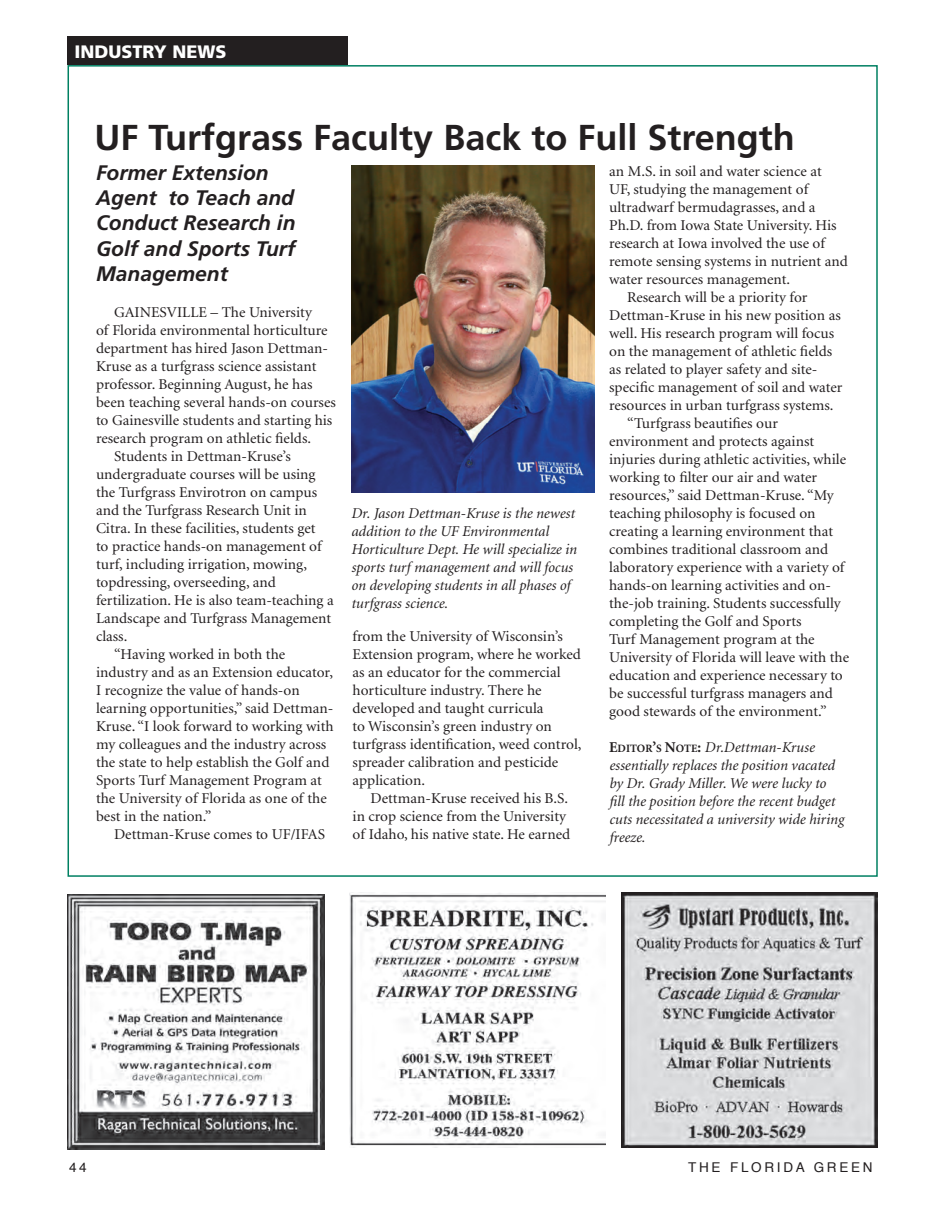
<style>
.page{position:relative;width:945px;height:1215px;background:#fff}
.page>*{position:absolute;margin:0;border:0;box-sizing:border-box;transform-origin:0 0}
.t1{font:700 54px "Helvetica";color:#231f20}
.t2{font:700 36px "Frutiger";color:#231f20}
.t3{font:italic 700 21px/25.2px "Frutiger";color:#231f20}
.t4{font:900 18px "Frutiger";color:#fff}
.t5{font:15px/18px "Minion";color:#231f20}
.t6{font:italic 15px/18px "Minion";color:#231f20}
.t7{font:13.5px "Helvetica";letter-spacing:.2em;color:#231f20}
.s1{font-weight:700;font-style:normal}
.s2{font-weight:700;font-style:normal;font-size:11.25px}
</style>
<div class="page">
<img style="left:68px;top:894px;width:256px;height:255px">
<img style="left:349px;top:893px;width:257px;height:253px">
<img style="left:621px;top:893px;width:256px;height:255px">
<div style="left:68px;top:36px;width:280px;height:29px;background:#231f20"></div>
<img style="left:351px;top:165px;width:243px;height:328px">
<p class="t4" style="left:75px;top:41px;width:153px">INDUSTRY NEWS</p>
<h2 class="t2" style="left:94px;top:116px;width:702px">UF Turfgrass Faculty Back to Full Strength</h2>
<h3 class="t3" style="left:96px;top:160px;width:201px">Former Extension<br>Agent to Teach and<br>Conduct Research in<br>Golf and Sports Turf<br>Management</h3>
<p class="t5" style="left:114px;top:304px;width:199px">GAINESVILLE – The University</p>
<p class="t5" style="left:96px;top:322px;width:233px">of Florida environmental horticulture</p>
<p class="t5" style="left:96px;top:340px;width:233px">department has hired Jason Dettman-</p>
<p class="t5" style="left:96px;top:358px;width:222px">Kruse as a turfgrass science assistant</p>
<p class="t5" style="left:96px;top:376px;width:218px">professor. Beginning August, he has</p>
<p class="t5" style="left:96px;top:394px;width:241px">been teaching several hands-on courses</p>
<p class="t5" style="left:96px;top:412px;width:238px">to Gainesville students and starting his</p>
<p class="t5" style="left:96px;top:430px;width:217px">research program on athletic fields.</p>
<p class="t5" style="left:114px;top:448px;width:178px">Students in Dettman-Kruse’s</p>
<p class="t5" style="left:96px;top:466px;width:221px">undergraduate courses will be using</p>
<p class="t5" style="left:96px;top:484px;width:223px">the Turfgrass Envirotron on campus</p>
<p class="t5" style="left:96px;top:502px;width:212px">and the Turfgrass Research Unit in</p>
<p class="t5" style="left:96px;top:520px;width:221px">Citra. In these facilities, students get</p>
<p class="t5" style="left:96px;top:538px;width:227px">to practice hands-on management of</p>
<p class="t5" style="left:96px;top:556px;width:213px">turf, including irrigation, mowing,</p>
<p class="t5" style="left:96px;top:574px;width:181px">topdressing, overseeding, and</p>
<p class="t5" style="left:96px;top:592px;width:239px">fertilization. He is also team-teaching a</p>
<p class="t5" style="left:96px;top:610px;width:237px">Landscape and Turfgrass Management</p>
<p class="t5" style="left:96px;top:628px;width:33px">class.</p>
<p class="t5" style="left:114px;top:646px;width:173px">“Having worked in both the</p>
<p class="t5" style="left:96px;top:664px;width:238px">industry and as an Extension educator,</p>
<p class="t5" style="left:96px;top:682px;width:205px">I recognize the value of hands-on</p>
<p class="t5" style="left:96px;top:700px;width:239px">learning opportunities,” said Dettman-</p>
<p class="t5" style="left:96px;top:718px;width:239px">Kruse. “I look forward to working with</p>
<p class="t5" style="left:96px;top:736px;width:232px">my colleagues and the industry across</p>
<p class="t5" style="left:96px;top:754px;width:235px">the state to help establish the Golf and</p>
<p class="t5" style="left:96px;top:772px;width:227px">Sports Turf Management Program at</p>
<p class="t5" style="left:96px;top:790px;width:232px">the University of Florida as one of the</p>
<p class="t5" style="left:96px;top:808px;width:117px">best in the nation.”</p>
<p class="t5" style="left:114px;top:826px;width:212px">Dettman-Kruse comes to UF/IFAS</p>
<p class="t5" style="left:609px;top:162px;width:214px">an M.S. in soil and water science at</p>
<p class="t5" style="left:609px;top:180px;width:201px">UF, studying the management of</p>
<p class="t5" style="left:609px;top:198px;width:208px">ultradwarf bermudagrasses, and a</p>
<p class="t5" style="left:609px;top:216px;width:229px">Ph.D. from Iowa State University. His</p>
<p class="t5" style="left:609px;top:234px;width:217px">research at Iowa involved the use of</p>
<p class="t5" style="left:609px;top:252px;width:240px">remote sensing systems in nutrient and</p>
<p class="t5" style="left:609px;top:270px;width:182px">water resources management.</p>
<p class="t5" style="left:627px;top:288px;width:182px">Research will be a priority for</p>
<p class="t5" style="left:609px;top:306px;width:233px">Dettman-Kruse in his new position as</p>
<p class="t5" style="left:609px;top:324px;width:227px">well. His research program will focus</p>
<p class="t5" style="left:609px;top:342px;width:224px">on the management of athletic fields</p>
<p class="t5" style="left:609px;top:360px;width:210px">as related to player safety and site-</p>
<p class="t5" style="left:609px;top:378px;width:235px">specific management of soil and water</p>
<p class="t5" style="left:609px;top:396px;width:226px">resources in urban turfgrass systems.</p>
<p class="t5" style="left:627px;top:414px;width:152px">“Turfgrass beautifies our</p>
<p class="t5" style="left:609px;top:432px;width:206px">environment and protects against</p>
<p class="t5" style="left:609px;top:450px;width:238px">injuries during athletic activities, while</p>
<p class="t5" style="left:609px;top:468px;width:209px">working to filter our air and water</p>
<p class="t5" style="left:609px;top:486px;width:226px">resources,” said Dettman-Kruse. “My</p>
<p class="t5" style="left:609px;top:504px;width:208px">teaching philosophy is focused on</p>
<p class="t5" style="left:609px;top:522px;width:225px">creating a learning environment that</p>
<p class="t5" style="left:609px;top:540px;width:220px">combines traditional classroom and</p>
<p class="t5" style="left:609px;top:558px;width:237px">laboratory experience with a variety of</p>
<p class="t5" style="left:609px;top:576px;width:223px">hands-on learning activities and on-</p>
<p class="t5" style="left:609px;top:594px;width:233px">the-job training. Students successfully</p>
<p class="t5" style="left:609px;top:612px;width:194px">completing the Golf and Sports</p>
<p class="t5" style="left:609px;top:630px;width:207px">Turf Management program at the</p>
<p class="t5" style="left:609px;top:648px;width:241px">University of Florida will leave with the</p>
<p class="t5" style="left:609px;top:666px;width:235px">education and experience necessary to</p>
<p class="t5" style="left:609px;top:684px;width:225px">be successful turfgrass managers and</p>
<p class="t5" style="left:609px;top:702px;width:219px">good stewards of the environment.”</p>
<p class="t6" style="left:609px;top:738px;width:236px"><span class="s1">E</span><span class="s2">DITOR</span><span class="s1">’</span><span class="s2">S</span> <span class="s1">N</span><span class="s2">OTE</span><span class="s1">:</span> Dr.Dettman-Kruse essentially replaces the position vacated by Dr. Grady Miller. We were lucky to fill the position before the recent budget cuts necessitated a university wide hiring freeze.</p>
<h1 class="t1" style="left:231px;top:435px;width:122px">3101</h1>
<h1 class="t1" style="left:594px;top:435px;width:148px">FTGA</h1>
<p class="t6" style="left:351px;top:504px;width:227px">Dr. Jason Dettman-Kruse is the newest addition to the UF Environmental Horticulture Dept. He will specialize in sports turf management and will focus on developing students in all phases of turfgrass science.</p>
<p class="t5" style="left:352px;top:627px;width:230px">from the University of Wisconsin’s<br>Extension program, where he worked as an educator for the commercial horticulture industry. There he developed and taught curricula<br>to Wisconsin’s green industry on turfgrass identification, weed control, spreader calibration and pesticide application.</p>
<p class="t5" style="left:352px;top:789px;width:219px;text-indent:18px">Dettman-Kruse received his B.S. in crop science from the University of Idaho, his native state. He earned</p>
<p class="t7" style="left:69px;top:1156px;width:19px">44</p>
<p class="t7" style="left:688px;top:1156px;width:186px">THE FLORIDA GREEN</p>
</div>
